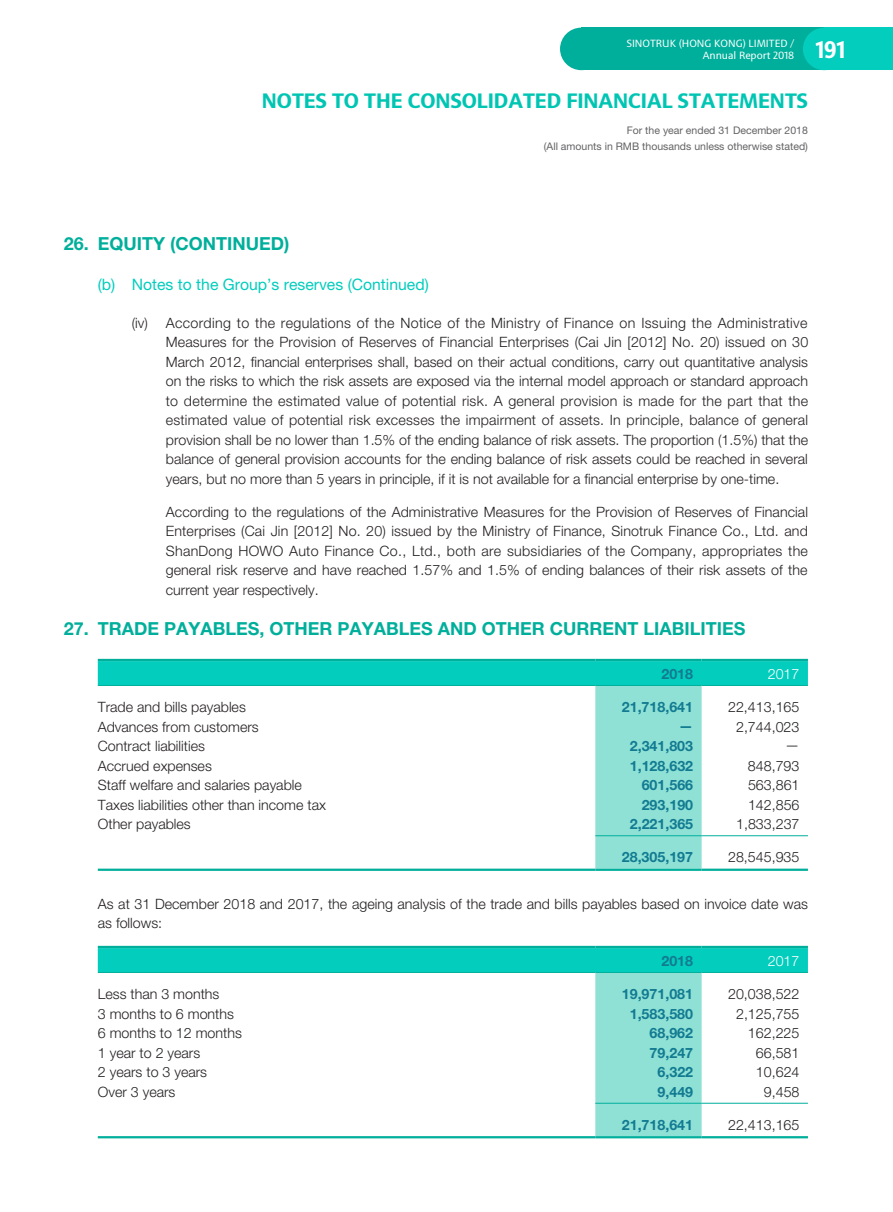
<style>
.page{position:relative;width:893px;height:1212px;background:#fff}
.page>*{position:absolute;margin:0;border:0;box-sizing:border-box;transform-origin:0 0}
.t1{font:700 24px "Sinova Pro";color:#fff;scale:.9 1}
.t2{font:700 21px "Sinova Pro";color:#00c5b3}
._3__標題{font:700 18px "Helvetica Neue LT Std";color:#00af9b}
._4__副標題{font:15.75px "Helvetica Neue LT Std";color:#03cdbd}
._1__內文{font:300 14.25px/19.5px "Helvetica Neue LT Std";color:#231f20;text-align:justify}
._1__內文-2{font:700 14.25px "Helvetica Neue LT Std";color:#137b91}
._1__內文-3{font:300 14.25px "Helvetica Neue LT Std";color:#fff}
.t3{font:10.5px/15px "Helvetica Neue LT Std";color:#636366;text-align:right}
.t4{font:10.5px/12px "Sinova Pro";color:#fff;text-align:right}
</style>
<div class="page">
<div style="left:560px;top:28px;width:43px;height:42px;background:#00af9b;border-radius:50%"></div>
<div style="left:581px;top:28px;width:312px;height:42px;background:#00af9b"></div>
<div style="left:803px;top:28px;width:42px;height:42px;background:#03cdbd;border-radius:50%"></div>
<div style="left:824px;top:28px;width:69px;height:42px;background:#03cdbd"></div>
<svg style="left:98px;top:661px;width:710px;height:208px"></svg>
<hr style="left:98px;top:659px;width:497px;height:2px;background:#00af9b">
<hr style="left:595px;top:659px;width:107px;height:2px;background:#00af9b">
<hr style="left:702px;top:659px;width:106px;height:2px;background:#00af9b">
<hr style="left:98px;top:685px;width:497px;height:1px;background:#00af9b">
<hr style="left:595px;top:685px;width:107px;height:1px;background:#00af9b">
<hr style="left:702px;top:685px;width:106px;height:1px;background:#00af9b">
<hr style="left:595px;top:835px;width:107px;height:1px;background:#00af9b">
<hr style="left:702px;top:835px;width:106px;height:1px;background:#00af9b">
<hr style="left:98px;top:869px;width:497px;height:2px;background:#00af9b">
<hr style="left:595px;top:869px;width:107px;height:2px;background:#00af9b">
<hr style="left:702px;top:869px;width:106px;height:2px;background:#00af9b">
<svg style="left:98px;top:948px;width:710px;height:188px"></svg>
<hr style="left:98px;top:946px;width:497px;height:2px;background:#00af9b">
<hr style="left:595px;top:946px;width:107px;height:2px;background:#00af9b">
<hr style="left:702px;top:946px;width:106px;height:2px;background:#00af9b">
<hr style="left:98px;top:972px;width:497px;height:1px;background:#00af9b">
<hr style="left:595px;top:972px;width:107px;height:1px;background:#00af9b">
<hr style="left:702px;top:972px;width:106px;height:1px;background:#00af9b">
<hr style="left:595px;top:1103px;width:107px;height:1px;background:#00af9b">
<hr style="left:702px;top:1103px;width:106px;height:1px;background:#00af9b">
<hr style="left:98px;top:1136px;width:497px;height:2px;background:#00af9b">
<hr style="left:595px;top:1136px;width:107px;height:2px;background:#00af9b">
<hr style="left:702px;top:1136px;width:106px;height:2px;background:#00af9b">
<p class="t4" style="left:627px;top:37px;width:169px">SINOTRUK (HONG KONG) LIMITED /<br>Annual Report 2018</p>
<h1 class="t1" style="left:816px;top:36px;width:34px">191</h1>
<h2 class="t2" style="left:262px;top:88px;width:548px">NOTES TO THE CONSOLIDATED FINANCIAL STATEMENTS</h2>
<p class="t3" style="left:544px;top:123px;width:266px">For the year ended 31 December 2018<br>(All amounts in RMB thousands unless otherwise stated)</p>
<p class="_3__標題" style="left:64px;top:232px;width:227px">26. EQUITY (CONTINUED)</p>
<p class="_4__副標題" style="left:98px;top:275px;width:332px">(b) Notes to the Group’s reserves (Continued)</p>
<p class="_1__內文" style="left:132px;top:313px;width:18px">(iv)</p>
<p class="_1__內文" style="left:166px;top:313px;width:644px">According to the regulations of the Notice of the Ministry of Finance on Issuing the Administrative Measures for the Provision of Reserves of Financial Enterprises (Cai Jin [2012] No. 20) issued on 30<br>March 2012, financial enterprises shall, based on their actual conditions, carry out quantitative analysis on the risks to which the risk assets are exposed via the internal model approach or standard approach to determine the estimated value of potential risk. A general provision is made for the part that the estimated value of potential risk excesses the impairment of assets. In principle, balance of general provision shall be no lower than 1.5% of the ending balance of risk assets. The proportion (1.5%) that the balance of general provision accounts for the ending balance of risk assets could be reached in several years, but no more than 5 years in principle, if it is not available for a financial enterprise by one-time.</p>
<p class="_1__內文" style="left:166px;top:502px;width:644px">According to the regulations of the Administrative Measures for the Provision of Reserves of Financial Enterprises (Cai Jin [2012] No. 20) issued by the Ministry of Finance, Sinotruk Finance Co., Ltd. and ShanDong HOWO Auto Finance Co., Ltd., both are subsidiaries of the Company, appropriates the general risk reserve and have reached 1.57% and 1.5% of ending balances of their risk assets of the current year respectively.</p>
<p class="_3__標題" style="left:64px;top:618px;width:683px">27. TRADE PAYABLES, OTHER PAYABLES AND OTHER CURRENT LIABILITIES</p>
<p class="_1__內文-2" style="left:661px;top:665px;width:33px">2018</p>
<p class="_1__內文-3" style="left:768px;top:665px;width:33px">2017</p>
<p class="_1__內文" style="left:98px;top:697px;width:150px">Trade and bills payables</p>
<p class="_1__內文-2" style="left:622px;top:698px;width:73px">21,718,641</p>
<p class="_1__內文" style="left:728px;top:697px;width:73px">22,413,165</p>
<p class="_1__內文" style="left:98px;top:716px;width:162px">Advances from customers</p>
<p class="_1__內文-2" style="left:679px;top:717px;width:16px">—</p>
<p class="_1__內文" style="left:736px;top:716px;width:65px">2,744,023</p>
<p class="_1__內文" style="left:98px;top:736px;width:109px">Contract liabilities</p>
<p class="_1__內文-2" style="left:630px;top:737px;width:65px">2,341,803</p>
<p class="_1__內文" style="left:785px;top:735px;width:16px">—</p>
<p class="_1__內文" style="left:98px;top:755px;width:116px">Accrued expenses</p>
<p class="_1__內文-2" style="left:630px;top:757px;width:65px">1,128,632</p>
<p class="_1__內文" style="left:748px;top:755px;width:53px">848,793</p>
<p class="_1__內文" style="left:98px;top:775px;width:206px">Staff welfare and salaries payable</p>
<p class="_1__內文-2" style="left:642px;top:776px;width:53px">601,566</p>
<p class="_1__內文" style="left:748px;top:775px;width:53px">563,861</p>
<p class="_1__內文" style="left:98px;top:794px;width:230px">Taxes liabilities other than income tax</p>
<p class="_1__內文-2" style="left:642px;top:796px;width:53px">293,190</p>
<p class="_1__內文" style="left:748px;top:794px;width:53px">142,856</p>
<p class="_1__內文" style="left:98px;top:814px;width:94px">Other payables</p>
<p class="_1__內文-2" style="left:630px;top:815px;width:65px">2,221,365</p>
<p class="_1__內文" style="left:736px;top:814px;width:65px">1,833,237</p>
<p class="_1__內文-2" style="left:622px;top:848px;width:73px">28,305,197</p>
<p class="_1__內文" style="left:728px;top:847px;width:73px">28,545,935</p>
<p class="_1__內文" style="left:98px;top:894px;width:712px">As at 31 December 2018 and 2017, the ageing analysis of the trade and bills payables based on invoice date was as follows:</p>
<p class="_1__內文-2" style="left:661px;top:952px;width:33px">2018</p>
<p class="_1__內文-3" style="left:768px;top:952px;width:33px">2017</p>
<p class="_1__內文" style="left:98px;top:984px;width:123px">Less than 3 months</p>
<p class="_1__內文-2" style="left:622px;top:985px;width:73px">19,971,081</p>
<p class="_1__內文" style="left:728px;top:984px;width:73px">20,038,522</p>
<p class="_1__內文" style="left:98px;top:1003px;width:138px">3 months to 6 months</p>
<p class="_1__內文-2" style="left:630px;top:1004px;width:65px">1,583,580</p>
<p class="_1__內文" style="left:736px;top:1003px;width:65px">2,125,755</p>
<p class="_1__內文" style="left:98px;top:1023px;width:146px">6 months to 12 months</p>
<p class="_1__內文-2" style="left:650px;top:1024px;width:45px">68,962</p>
<p class="_1__內文" style="left:748px;top:1023px;width:53px">162,225</p>
<p class="_1__內文" style="left:98px;top:1042px;width:104px">1 year to 2 years</p>
<p class="_1__內文-2" style="left:650px;top:1043px;width:45px">79,247</p>
<p class="_1__內文" style="left:756px;top:1042px;width:45px">66,581</p>
<p class="_1__內文" style="left:98px;top:1062px;width:111px">2 years to 3 years</p>
<p class="_1__內文-2" style="left:657px;top:1063px;width:37px">6,322</p>
<p class="_1__內文" style="left:756px;top:1062px;width:45px">10,624</p>
<p class="_1__內文" style="left:98px;top:1081px;width:79px">Over 3 years</p>
<p class="_1__內文-2" style="left:657px;top:1082px;width:37px">9,449</p>
<p class="_1__內文" style="left:764px;top:1081px;width:37px">9,458</p>
<p class="_1__內文-2" style="left:622px;top:1116px;width:73px">21,718,641</p>
<p class="_1__內文" style="left:728px;top:1115px;width:73px">22,413,165</p>
</div>
